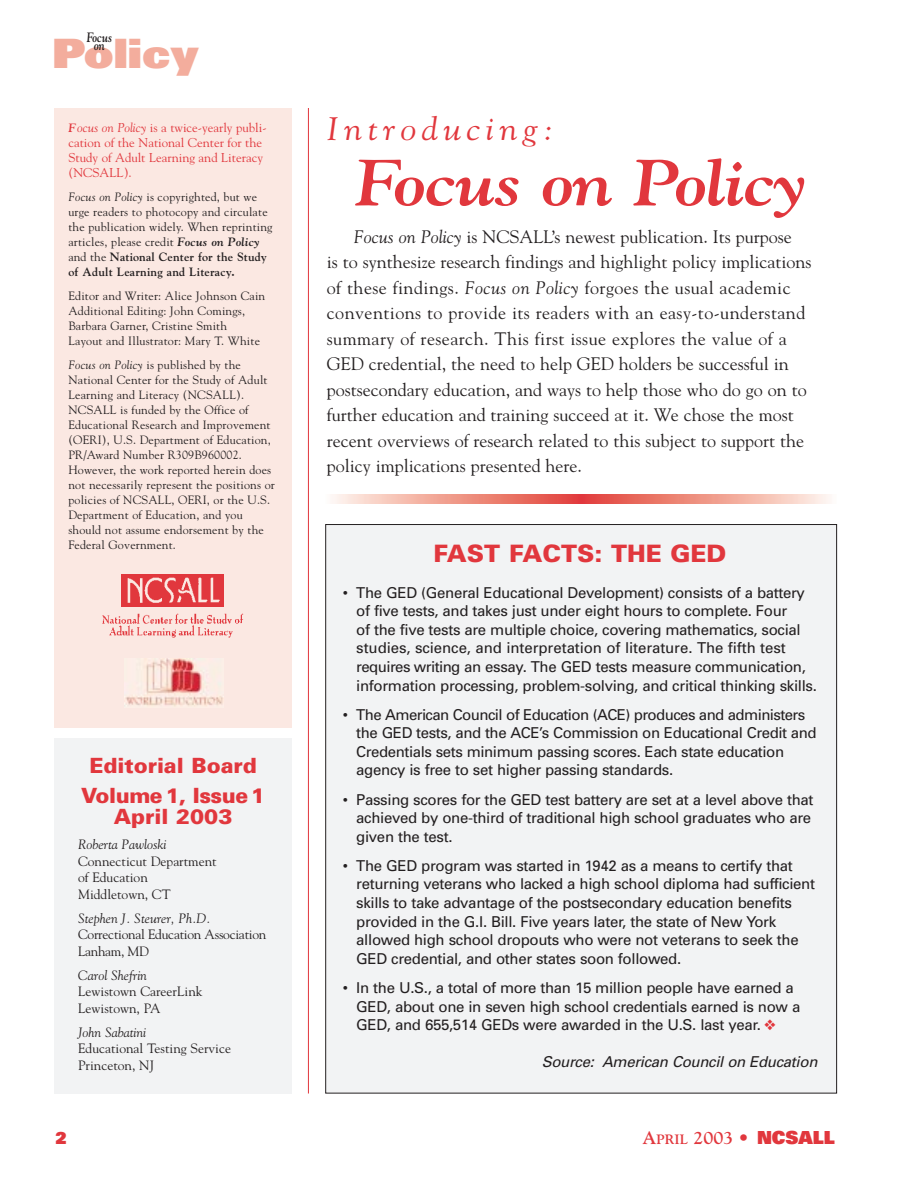
<style>
.page{position:relative;width:918px;height:1188px;background:#fff}
.page>*{position:absolute;margin:0;border:0;box-sizing:border-box;transform-origin:0 0}
.t1{font:italic 700 64.8px "Goudy";letter-spacing:-.015em;color:#e1373d;scale:1.11 1}
.t2{font:900 40.5px "Univers";color:#f3ad9d;scale:1.11 1}
.t3{font:italic 32.4px "Goudy";letter-spacing:.15em;color:#e1373d;scale:1.11 1}
.t4{font:900 24px "Univers";color:#e1373d}
.t5{font:900 21px/30px "Univers";color:#e1373d;text-align:center}
.t6{font:18px/25.5px "Goudy";color:#231f20}
.t7{font:900 18px "Univers";color:#e1373d}
.t8{font:900 16.5px "Univers";color:#e1373d;scale:.95 1}
.t9{font:15px/18.6px "Univers";letter-spacing:-.02em;color:#231f20}
.t10{font:italic 15px "Univers";color:#231f20}
.t11{font:13.5px/16.5px "Goudy";color:#231f20}
.t12{font:italic 13.5px "Goudy";color:#231f20}
.t13{font:13.5px/16.5px "Goudy";letter-spacing:-.02em;color:#231f20}
.t14{font:italic 700 13.5px "Goudy";color:#231f20;scale:.8 1}
.t15{font:12.75px/15px "Goudy";color:#e1373d}
.t16{font:12px/15px "Goudy";letter-spacing:.015em;color:#231f20}
.s1{font-weight:700;font-style:italic;font-size:12px}
.s2{font-style:italic}
.s3{font-weight:700;font-style:italic}
.s4{font-weight:700}
.s5{color:#e1373d}
.s6{font-family:"Goudy";font-weight:700}
.s7{font-family:"Goudy";font-weight:700;font-size:13.5px}
</style>
<div class="page">
<div style="left:326px;top:525px;width:510px;height:568px;background:#f2f3f4"></div>
<hr style="left:308px;top:108px;width:1px;height:986px;background:#e1373d">
<div style="left:54px;top:108px;width:237px;height:619px;background:#fbe8e2"></div>
<div style="left:54px;top:738px;width:237px;height:356px;background:#f2f3f4"></div>
<img style="left:122px;top:575px;width:102px;height:31px">
<img style="left:124px;top:659px;width:99px;height:48px">
<img style="left:102px;top:613px;width:142px;height:25px">
<div style="left:470px;top:494px;width:222px;height:9px;background:#ed8f7d"></div>
<div style="left:474px;top:494px;width:214px;height:9px;background:#ed8b7b"></div>
<div style="left:479px;top:494px;width:204px;height:9px;background:#ec8777"></div>
<div style="left:487px;top:494px;width:189px;height:9px;background:#ec8473"></div>
<div style="left:492px;top:494px;width:178px;height:9px;background:#ec806f"></div>
<div style="left:498px;top:494px;width:167px;height:9px;background:#eb7c6c"></div>
<div style="left:502px;top:494px;width:158px;height:9px;background:#ea7968"></div>
<div style="left:507px;top:494px;width:148px;height:9px;background:#ea7565"></div>
<div style="left:513px;top:494px;width:136px;height:9px;background:#e97162"></div>
<div style="left:517px;top:494px;width:128px;height:9px;background:#e96d60"></div>
<div style="left:524px;top:494px;width:114px;height:9px;background:#e7695c"></div>
<div style="left:529px;top:494px;width:104px;height:9px;background:#e76559"></div>
<div style="left:535px;top:494px;width:92px;height:9px;background:#e76156"></div>
<div style="left:539px;top:494px;width:84px;height:9px;background:#e65d53"></div>
<div style="left:544px;top:494px;width:75px;height:9px;background:#e55951"></div>
<div style="left:548px;top:494px;width:66px;height:9px;background:#e4554d"></div>
<div style="left:554px;top:494px;width:55px;height:9px;background:#e4514a"></div>
<div style="left:559px;top:494px;width:44px;height:9px;background:#e44d49"></div>
<div style="left:564px;top:494px;width:35px;height:9px;background:#e34946"></div>
<div style="left:568px;top:494px;width:26px;height:9px;background:#e24543"></div>
<div style="left:572px;top:494px;width:18px;height:9px;background:#e24041"></div>
<div style="left:576px;top:494px;width:11px;height:9px;background:#e23c40"></div>
<p class="t14" style="left:87px;top:32px;width:33px">Focus</p>
<p class="t14" style="left:94px;top:40px;width:15px">on</p>
<h2 class="t2" style="left:52px;top:38px;width:134px">Policy</h2>
<p class="t15" style="left:68px;top:121px;width:200px"><span class="s1">F</span><span class="s2">ocus on Policy</span> is a twice-yearly publi&shy;cation of the National Center for the<br>Study of Adult Learning and Literacy (NCSALL).</p>
<p class="t16" style="left:68px;top:190px;width:206px"><span class="s2">Focus on Policy</span> is copyrighted, but we urge readers to photocopy and circulate the publication widely. When reprinting articles, please credit <span class="s3">Focus on Policy </span>and the <span class="s4">National Center for the Study of Adult Learning and Literacy.</span></p>
<p class="t16" style="left:68px;top:289px;width:198px">Editor and Writer: Alice Johnson Cain Additional Editing: John Comings, Barbara Garner, Cristine Smith<br>Layout and Illustrator: Mary T. White</p>
<p class="t16" style="left:68px;top:358px;width:208px"><span class="s2">Focus on Policy</span> is published by the National Center for the Study of Adult Learning and Literacy (NCSALL).<br>NCSALL is funded by the Office of Educational Research and Improvement (OERI), U.S. Department of Education, PR/Award Number R309B960002.<br>However, the work reported herein does not necessarily represent the positions or policies of NCSALL, OERI, or the U.S.<br>Department of Education, and you should not assume endorsement by the Federal Government.</p>
<h3 class="t5" style="left:81px;top:752px;width:185px">Editorial Board<br>Volume1, Issue1</h3>
<h3 class="t5" style="left:114px;top:803px;width:120px">April 2003</h3>
<p class="t12" style="left:78px;top:839px;width:90px">Roberta Pawloski</p>
<p class="t11" style="left:78px;top:854px;width:140px">Connecticut Department of Education<br>Middletown, CT</p>
<p class="t12" style="left:78px;top:913px;width:134px">Stephen J. Steurer, Ph.D.</p>
<p class="t13" style="left:78px;top:927px;width:190px">Correctional Education Association<br>Lanham, MD</p>
<p class="t12" style="left:78px;top:970px;width:70px">Carol Shefrin</p>
<p class="t11" style="left:78px;top:984px;width:126px">Lewistown CareerLink<br>Lewistown, PA</p>
<p class="t12" style="left:78px;top:1027px;width:70px">John Sabatini</p>
<p class="t11" style="left:78px;top:1041px;width:154px">Educational Testing Service<br>Princeton, NJ</p>
<h3 class="t3" style="left:327px;top:115px;width:206px">Introducing:</h3>
<h1 class="t1" style="left:356px;top:158px;width:408px">Focus on Policy</h1>
<p class="t6" style="left:327px;top:225px;width:486px;text-indent:27px"><span class="s2">Focus on Policy</span> is NCSALL’s newest publication. Its purpose<br>is to synthesize research findings and highlight policy implications of these findings. <span class="s2">Focus on Policy</span> forgoes the usual academic conventions to provide its readers with an easy-to-understand summary of research. This first issue explores the value of a GED credential, the need to help GED holders be successful in postsecondary education, and ways to help those who do go on to further education and training succeed at it. We chose the most recent overviews of research related to this subject to support the policy implications presented here.</p>
<h3 class="t4" style="left:434px;top:545px;width:295px">FAST FACTS: THE GED</h3>
<p class="t9" style="left:356px;top:584px;width:462px;text-indent:-14px">• The GED (General Educational Development) consists of a battery of five tests, and takes just under eight hours to complete. Four<br>of the five tests are multiple choice, covering mathematics, social studies, science, and interpretation of literature. The fifth test requires writing an essay. The GED tests measure communication, information processing, problem-solving, and critical thinking skills.</p>
<p class="t9" style="left:356px;top:706px;width:462px;text-indent:-14px">• The American Council of Education (ACE) produces and administers the GED tests, and the ACE’s Commission on Educational Credit and Credentials sets minimum passing scores. Each state education agency is free to set higher passing standards.</p>
<p class="t9" style="left:356px;top:791px;width:459px;text-indent:-14px">• Passing scores for the GED test battery are set at a level above that achieved by one-third of traditional high school graduates who are given the test.</p>
<p class="t9" style="left:356px;top:858px;width:460px;text-indent:-14px">• The GED program was started in 1942 as a means to certify that returning veterans who lacked a high school diploma had sufficient skills to take advantage of the postsecondary education benefits provided in the G.I. Bill. Five years later, the state of New York allowed high school dropouts who were not veterans to seek the GED credential, and other states soon followed.</p>
<p class="t9" style="left:356px;top:980px;width:446px;text-indent:-14px">• In the U.S., a total of more than 15 million people have earned a<br>GED, about one in seven high school credentials earned is now a<br>GED, and 655,514 GEDs were awarded in the U.S. last year. <span class="s5">❖</span></p>
<p class="t10" style="left:542px;top:1056px;width:280px">Source: American Council on Education</p>
<p class="t8" style="left:56px;top:1132px;width:13px">2</p>
<p class="t7" style="left:643px;top:1131px;width:194px"><span class="s6">A</span><span class="s7">PRIL</span> <span class="s6">2003</span> • NCSALL</p>
</div>
